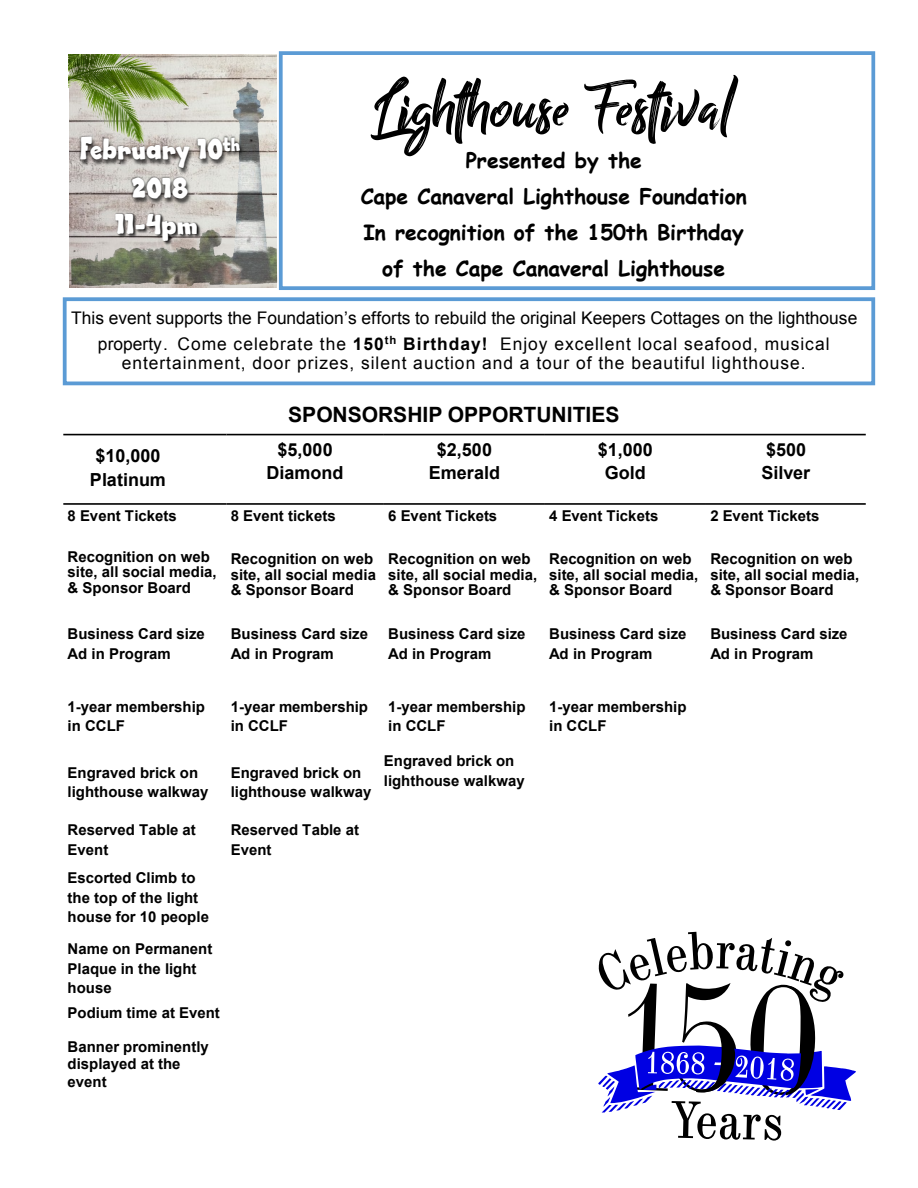
<style>
.page{position:relative;width:918px;height:1188px;background:#fff}
.page>*{position:absolute;margin:0;border:0;box-sizing:border-box;transform-origin:0 0}
.t1{font:72px "Billy Ohio";color:#000}
.t2{font:30px/37.3px "Apple Boy BTN";color:#fff;text-align:center}
.t3{font:700 21.15px "Arial";color:#000}
.t4{font:700 21px/35.8px "Comic Sans MS";color:#000;text-align:center}
.t5{font:700 18px/23.4px "Arial";color:#000;text-align:center}
.t6{font:17.4px/25.3px "Arial";color:#000;text-align:center}
.t7{font:17.4px "Arial";letter-spacing:.055em;color:#000}
.t8{font:700 15px/19.5px "Arial";color:#000}
.s1{font-weight:700}
</style>
<div class="page">
<div style="left:279px;top:51px;width:596px;height:239px;border:4px solid #5b9bd5"></div>
<div style="left:63px;top:297px;width:812px;height:88px;border:4px solid #5b9bd5"></div>
<hr style="left:63px;top:434px;width:163px;height:1px;background:#000">
<hr style="left:63px;top:503px;width:163px;height:2px;background:#000">
<hr style="left:226px;top:434px;width:158px;height:1px;background:#000">
<hr style="left:226px;top:503px;width:158px;height:2px;background:#000">
<hr style="left:384px;top:434px;width:161px;height:1px;background:#000">
<hr style="left:384px;top:503px;width:161px;height:2px;background:#000">
<hr style="left:545px;top:434px;width:161px;height:1px;background:#000">
<hr style="left:545px;top:503px;width:161px;height:2px;background:#000">
<hr style="left:706px;top:434px;width:160px;height:1px;background:#000">
<hr style="left:706px;top:503px;width:160px;height:2px;background:#000">
<img style="left:189px;top:54px;width:88px;height:27px">
<img style="left:69px;top:81px;width:208px;height:207px">
<img style="left:69px;top:54px;width:120px;height:64px">
<img style="left:69px;top:118px;width:202px;height:101px">
<img style="left:84px;top:203px;width:139px;height:50px">
<svg style="left:598px;top:932px;width:246px;height:209px"></svg>
<h2 class="t2" style="left:80px;top:131px;width:162px">February 10<sup>th<br></sup>2018<br>11-4pm</h2>
<h1 class="t1" style="left:373px;top:75px;width:359px">Lighthouse Festival</h1>
<h3 class="t4" style="left:361px;top:145px;width:388px">Presented by the<br>Cape Canaveral Lighthouse Foundation<br>In recognition of the 150th Birthday of the Cape Canaveral Lighthouse</h3>
<p class="t6" style="left:71px;top:307px;width:788px">This event supports the Foundation’s efforts to rebuild the original Keepers Cottages on the lighthouse property. Come celebrate the <span class="s1">150</span><sup>th</sup> <span class="s1">Birthday!</span> Enjoy excellent local seafood, musical</p>
<p class="t7" style="left:122px;top:357px;width:686px">entertainment, door prizes, silent auction and a tour of the beautiful lighthouse.</p>
<h3 class="t3" style="left:288px;top:406px;width:333px">SPONSORSHIP OPPORTUNITIES</h3>
<p class="t5" style="left:90px;top:446px;width:78px;text-align:left">$10,000<br>Platinum</p>
<p class="t5" style="left:267px;top:439px;width:78px">$5,000<br>Diamond</p>
<p class="t5" style="left:429px;top:439px;width:73px">$2,500<br>Emerald</p>
<p class="t5" style="left:598px;top:439px;width:57px">$1,000<br>Gold</p>
<p class="t5" style="left:762px;top:439px;width:50px;text-align:left">$500<br>Silver</p>
<p class="t8" style="left:68px;top:507px;width:111px">8 Event Tickets</p>
<p class="t8" style="left:231px;top:507px;width:106px">8 Event tickets</p>
<p class="t8" style="left:388px;top:507px;width:111px">6 Event Tickets</p>
<p class="t8" style="left:549px;top:507px;width:111px">4 Event Tickets</p>
<p class="t8" style="left:710px;top:507px;width:111px">2 Event Tickets</p>
<p class="t8" style="left:68px;top:551px;width:150px;line-height:15.5px">Recognition on web site, all social media, &amp; Sponsor Board</p>
<p class="t8" style="left:231px;top:553px;width:147px;line-height:15.1px">Recognition on web site, all social media &amp; Sponsor Board</p>
<p class="t8" style="left:388px;top:553px;width:150px;line-height:15.5px">Recognition on web site, all social media, &amp; Sponsor Board</p>
<p class="t8" style="left:549px;top:553px;width:150px;line-height:15.5px">Recognition on web site, all social media, &amp; Sponsor Board</p>
<p class="t8" style="left:710px;top:553px;width:150px;line-height:15.5px">Recognition on web site, all social media, &amp; Sponsor Board</p>
<p class="t8" style="left:68px;top:626px;width:139px">Business Card size<br>Ad in Program</p>
<p class="t8" style="left:231px;top:626px;width:139px">Business Card size<br>Ad in Program</p>
<p class="t8" style="left:388px;top:626px;width:139px">Business Card size<br>Ad in Program</p>
<p class="t8" style="left:549px;top:626px;width:139px">Business Card size<br>Ad in Program</p>
<p class="t8" style="left:710px;top:626px;width:139px">Business Card size<br>Ad in Program</p>
<p class="t8" style="left:68px;top:698px;width:139px">1-year membership in CCLF</p>
<p class="t8" style="left:231px;top:698px;width:139px">1-year membership in CCLF</p>
<p class="t8" style="left:388px;top:698px;width:139px">1-year membership in CCLF</p>
<p class="t8" style="left:549px;top:698px;width:139px">1-year membership in CCLF</p>
<p class="t8" style="left:68px;top:764px;width:142px">Engraved brick on lighthouse walkway</p>
<p class="t8" style="left:231px;top:764px;width:142px">Engraved brick on lighthouse walkway</p>
<p class="t8" style="left:68px;top:822px;width:130px">Reserved Table at<br>Event</p>
<p class="t8" style="left:231px;top:822px;width:130px">Reserved Table at<br>Event</p>
<p class="t8" style="left:68px;top:870px;width:143px">Escorted Climb to the top of the light house for 10 people</p>
<p class="t8" style="left:68px;top:940px;width:146px">Name on Permanent<br>Plaque in the light house</p>
<p class="t8" style="left:68px;top:1004px;width:154px">Podium time at Event</p>
<p class="t8" style="left:68px;top:1040px;width:143px;line-height:17.1px">Banner prominently displayed at the event</p>
<p class="t8" style="left:384px;top:752px;width:142px">Engraved brick on lighthouse walkway</p>
</div>
